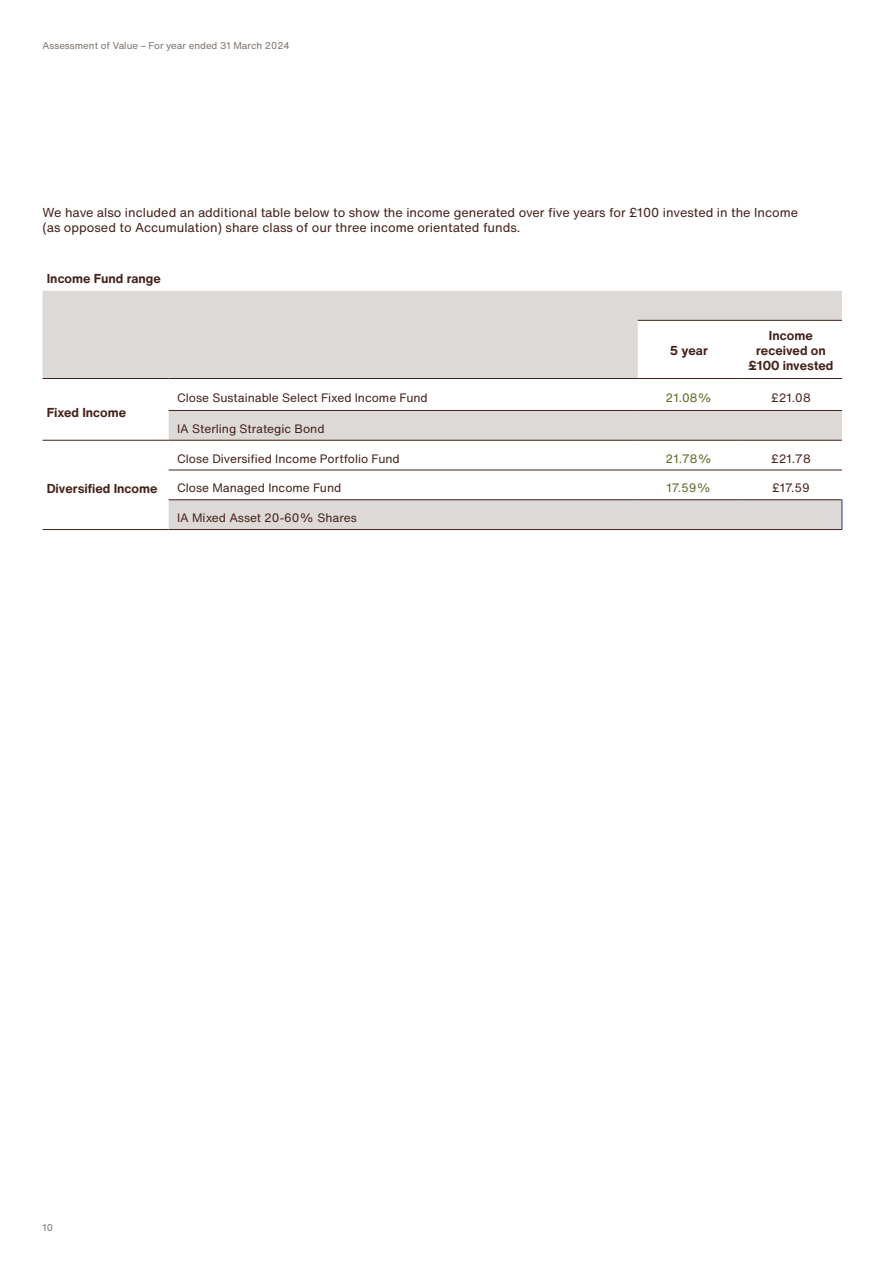
<style>
.page{position:relative;width:893px;height:1263px;background:#fff}
.page>*{position:absolute;margin:0;border:0;box-sizing:border-box;transform-origin:0 0}
._8_5_10pt_Body_copy{font:12.75px/15px "Helvetica Now Text";color:#442119}
._8_5_10pt_Body_copy-2{font:700 12.75px/15px "Helvetica Now Text";color:#442119;text-align:center}
._8_5_10pt_Body_copy-3{font:12px "Helvetica Now Text";color:#442119}
.Paragraph_Style_2{font:12px "Helvetica Now Text";color:#442119}
._8_5_10pt_Body_copy-4{font:12px "Helvetica Now Text";color:#5a6b25}
.t1{font:9.75px "Helvetica Now Text";color:#7c726b}
</style>
<div class="page">
<svg style="left:43px;top:291px;width:799px;height:87px;fill:#ddd9d7"></svg>
<svg style="left:169px;top:411px;width:673px;height:118px;fill:#ddd9d7"></svg>
<svg style="left:842px;top:500px;width:1px;height:29px"></svg>
<hr style="left:638px;top:320px;width:102px;height:1px;background:#442119">
<hr style="left:740px;top:320px;width:102px;height:1px;background:#442119">
<hr style="left:43px;top:378px;width:126px;height:1px;background:#442119">
<hr style="left:169px;top:378px;width:469px;height:1px;background:#442119">
<hr style="left:638px;top:378px;width:102px;height:1px;background:#442119">
<hr style="left:740px;top:378px;width:102px;height:1px;background:#442119">
<hr style="left:169px;top:410px;width:469px;height:1px;background:#442119">
<hr style="left:638px;top:410px;width:102px;height:1px;background:#442119">
<hr style="left:740px;top:410px;width:102px;height:1px;background:#442119">
<hr style="left:43px;top:440px;width:126px;height:1px;background:#442119">
<hr style="left:169px;top:440px;width:469px;height:1px;background:#442119">
<hr style="left:638px;top:440px;width:102px;height:1px;background:#442119">
<hr style="left:740px;top:440px;width:102px;height:1px;background:#442119">
<hr style="left:169px;top:470px;width:469px;height:1px;background:#442119">
<hr style="left:638px;top:470px;width:102px;height:1px;background:#442119">
<hr style="left:740px;top:470px;width:102px;height:1px;background:#442119">
<hr style="left:169px;top:499px;width:469px;height:1px;background:#442119">
<hr style="left:638px;top:499px;width:102px;height:1px;background:#442119">
<hr style="left:740px;top:499px;width:102px;height:1px;background:#442119">
<hr style="left:43px;top:529px;width:126px;height:1px;background:#442119">
<hr style="left:169px;top:529px;width:469px;height:1px;background:#442119">
<hr style="left:638px;top:529px;width:102px;height:1px;background:#442119">
<hr style="left:740px;top:529px;width:102px;height:1px;background:#442119">
<p class="t1" style="left:43px;top:38px;width:249px">Assessment of Value – For year ended 31 March 2024</p>
<p class="_8_5_10pt_Body_copy" style="left:43px;top:205px;width:757px">We have also included an additional table below to show the income generated over five years for £100 invested in the Income (as opposed to Accumulation) share class of our three income orientated funds.</p>
<p class="_8_5_10pt_Body_copy-2" style="left:47px;top:271px;width:116px">Income Fund range</p>
<p class="_8_5_10pt_Body_copy-2" style="left:47px;top:405px;width:81px">Fixed Income</p>
<p class="_8_5_10pt_Body_copy-2" style="left:47px;top:481px;width:112px">Diversified Income</p>
<p class="_8_5_10pt_Body_copy-2" style="left:670px;top:343px;width:39px">5 year</p>
<p class="_8_5_10pt_Body_copy-2" style="left:748px;top:328px;width:87px">Income received on £100 invested</p>
<p class="_8_5_10pt_Body_copy-3" style="left:177px;top:389px;width:252px">Close Sustainable Select Fixed Income Fund</p>
<p class="_8_5_10pt_Body_copy-4" style="left:666px;top:389px;width:48px">21.08%</p>
<p class="_8_5_10pt_Body_copy-3" style="left:771px;top:389px;width:41px">£21.08</p>
<p class="Paragraph_Style_2" style="left:177px;top:420px;width:149px">IA Sterling Strategic Bond</p>
<p class="_8_5_10pt_Body_copy-3" style="left:177px;top:450px;width:224px">Close Diversified Income Portfolio Fund</p>
<p class="_8_5_10pt_Body_copy-4" style="left:666px;top:450px;width:48px">21.78%</p>
<p class="_8_5_10pt_Body_copy-3" style="left:771px;top:450px;width:41px">£21.78</p>
<p class="_8_5_10pt_Body_copy-3" style="left:177px;top:480px;width:166px">Close Managed Income Fund</p>
<p class="_8_5_10pt_Body_copy-4" style="left:666px;top:480px;width:46px">17.59%</p>
<p class="_8_5_10pt_Body_copy-3" style="left:772px;top:480px;width:39px">£17.59</p>
<p class="Paragraph_Style_2" style="left:177px;top:510px;width:181px">IA Mixed Asset 20-60% Shares</p>
<p class="t1" style="left:43px;top:1220px;width:12px">10</p>
</div>
